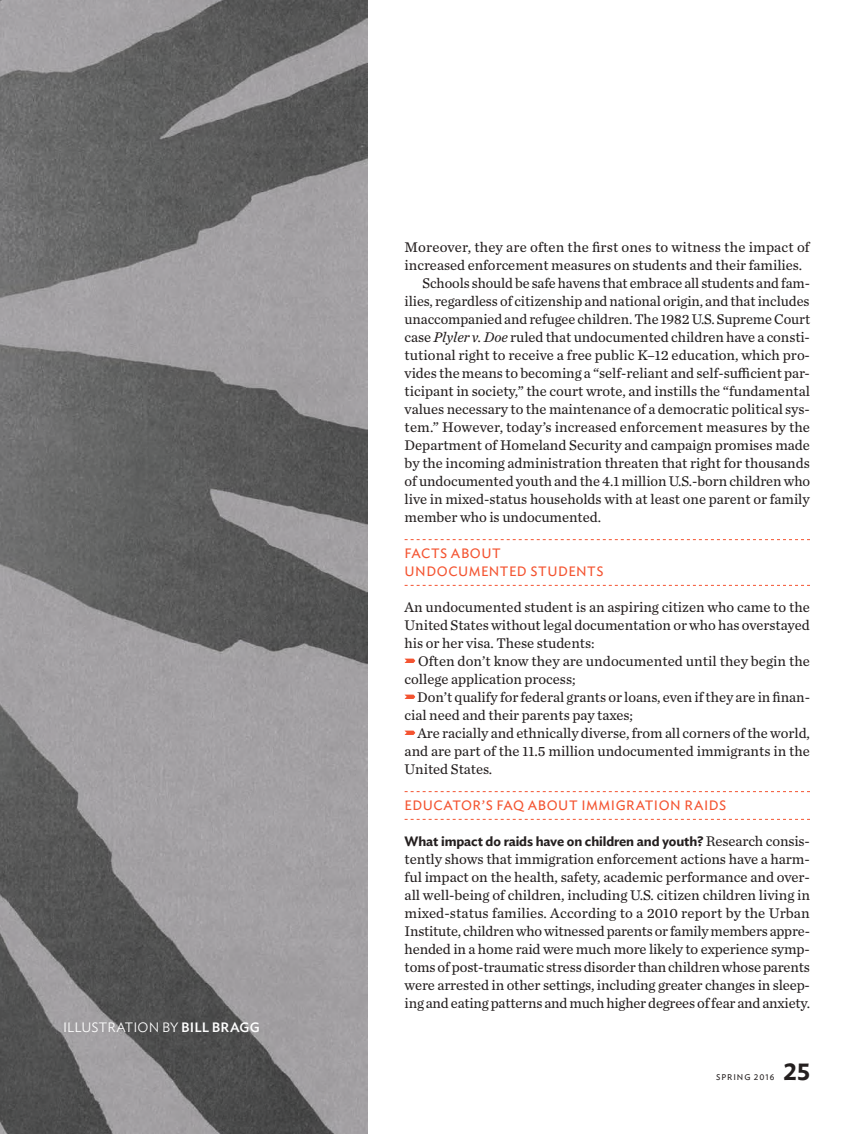
<style>
.page{position:relative;width:864px;height:1134px;background:#fff}
.page>*{position:absolute;margin:0;border:0;box-sizing:border-box;transform-origin:0 0}
.t1{font:600 24px "Ideal Sans";color:#241f1f}
.t2{font:14.7px/18px "Chronicle Text G2";color:#241f1f;text-align:justify}
.t3{font:13.5px/18px "Ideal Sans";letter-spacing:.035em;color:#f45431}
.t4{font:600 13.5px "Ideal Sans";letter-spacing:-.01em;color:#241f1f}
.t5{font:300 13.5px "Ideal Sans";letter-spacing:.005em;color:#fff}
.t6{font:8.25px "Ideal Sans";letter-spacing:.12em;color:#241f1f}
.s1{font-weight:500}
.s2{font-style:italic}
.s3{font-family:"Chronicle Text G2";font-weight:400;font-size:14.7px}
</style>
<div class="page">
<img style="left:0;top:0;width:367px;height:1134px">
<svg style="left:405px;top:539px;width:405px;height:1px"></svg>
<svg style="left:405px;top:585px;width:405px;height:1px"></svg>
<svg style="left:405px;top:791px;width:405px;height:1px"></svg>
<svg style="left:405px;top:819px;width:405px;height:1px"></svg>
<svg style="left:405px;top:659px;width:10px;height:4px"></svg>
<svg style="left:405px;top:695px;width:10px;height:4px"></svg>
<svg style="left:405px;top:731px;width:10px;height:4px"></svg>
<p class="t5" style="left:63px;top:1017px;width:198px">ILLUSTRATION BY <span class="s1">BILL BRAGG</span></p>
<p class="t2" style="left:405px;top:237px;width:407px">Moreover, they are often the first ones to witness the impact of</p>
<p class="t2" style="left:405px;top:255px;width:399px">increased enforcement measures on students and their families.</p>
<p class="t2" style="left:423px;top:273px;width:389px">Schools should be safe havens that embrace all students and fam-</p>
<p class="t2" style="left:405px;top:291px;width:406px">ilies, regardless of citizenship and national origin, and that includes</p>
<p class="t2" style="left:405px;top:309px;width:407px">unaccompanied and refugee children. The 1982 U.S. Supreme Court</p>
<p class="t2" style="left:405px;top:327px;width:407px">case <span class="s2">Plyler v. Doe</span> ruled that undocumented children have a consti-</p>
<p class="t2" style="left:405px;top:345px;width:407px">tutional right to receive a free public K–12 education, which pro-</p>
<p class="t2" style="left:405px;top:363px;width:407px">vides the means to becoming a “self-reliant and self-sufficient par-</p>
<p class="t2" style="left:405px;top:381px;width:407px">ticipant in society,” the court wrote, and instills the “fundamental</p>
<p class="t2" style="left:405px;top:399px;width:407px">values necessary to the maintenance of a democratic political sys-</p>
<p class="t2" style="left:405px;top:417px;width:407px">tem.” However, today’s increased enforcement measures by the</p>
<p class="t2" style="left:405px;top:435px;width:407px">Department of Homeland Security and campaign promises made</p>
<p class="t2" style="left:405px;top:453px;width:407px">by the incoming administration threaten that right for thousands</p>
<p class="t2" style="left:405px;top:471px;width:407px">of undocumented youth and the 4.1 million U.S.-born children who</p>
<p class="t2" style="left:405px;top:489px;width:407px">live in mixed-status households with at least one parent or family</p>
<p class="t2" style="left:405px;top:507px;width:198px">member who is undocumented.</p>
<p class="t3" style="left:405px;top:543px;width:200px">FACTS ABOUT<br>UNDOCUMENTED STUDENTS</p>
<p class="t2" style="left:405px;top:597px;width:407px">An undocumented student is an aspiring citizen who came to the United States without legal documentation or who has overstayed his or her visa. These students:</p>
<p class="t2" style="left:405px;top:651px;width:407px;text-indent:14px">Often don’t know they are undocumented until they begin the college application process;</p>
<p class="t2" style="left:405px;top:687px;width:407px;text-indent:13px">Don’t qualify for federal grants or loans, even if they are in finan&shy;cial need and their parents pay taxes;</p>
<p class="t2" style="left:405px;top:723px;width:407px;text-indent:13px">Are racially and ethnically diverse, from all corners of the world, and are part of the 11.5 million undocumented immigrants in the United States.</p>
<p class="t3" style="left:405px;top:795px;width:323px">EDUCATOR’S FAQ ABOUT IMMIGRATION RAIDS</p>
<p class="t4" style="left:405px;top:831px;width:407px">What impact do raids have on children and youth? <span class="s3">Research consis-</span></p>
<p class="t2" style="left:405px;top:849px;width:407px">tently shows that immigration enforcement actions have a harm&shy;ful impact on the health, safety, academic performance and over&shy;all well-being of children, including U.S. citizen children living in mixed-status families. According to a 2010 report by the Urban Institute, children who witnessed parents or family members appre&shy;hended in a home raid were much more likely to experience symp&shy;toms of post-traumatic stress disorder than children whose parents were arrested in other settings, including greater changes in sleep&shy;ing and eating patterns and much higher degrees of fear and anxiety.</p>
<p class="t6" style="left:716px;top:1071px;width:60px">SPRING 2016</p>
<h1 class="t1" style="left:784px;top:1053px;width:28px">25</h1>
</div>
